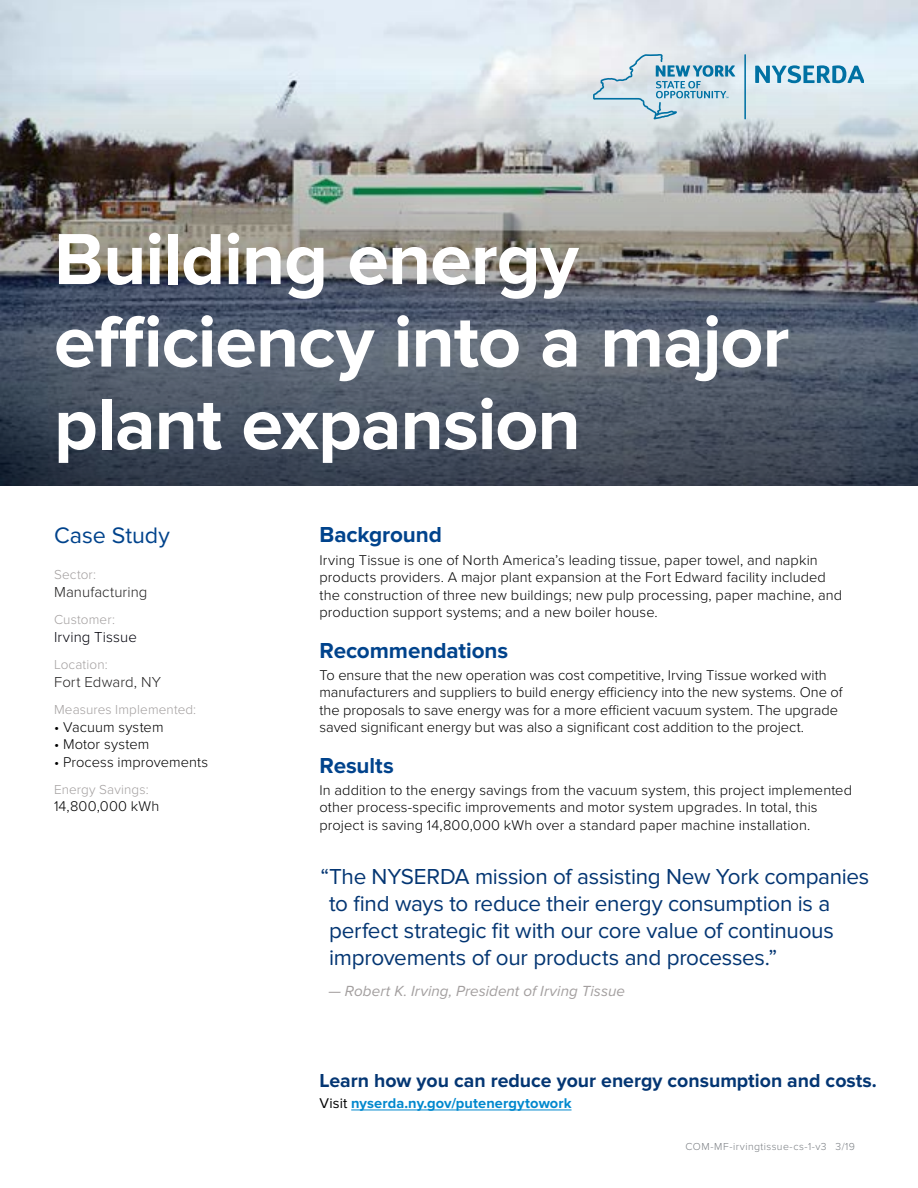
<style>
.page{position:relative;width:918px;height:1188px;background:#fff}
.page>*{position:absolute;margin:0;border:0;box-sizing:border-box;transform-origin:0 0}
.CS_Headline{font:700 75px/82.5px "Proxima Nova";letter-spacing:-.015em;color:#fff}
.t1{font:23.25px "Proxima Nova";color:#00438c}
.CS_Quote{font:22.5px/27px "Proxima Nova";letter-spacing:-.01em;color:#043673}
.CS_Sub_1{font:700 22.5px "Proxima Nova";letter-spacing:-.005em;color:#00438c}
.t2{font:700 19.5px "Proxima Nova";color:#043673}
.CS_Quote_Person{font:italic 15.15px "Proxima Nova";letter-spacing:.005em;color:#a39f9f}
.CS_Side_Body{font:300 15px "Proxima Nova";letter-spacing:.005em;color:#222121}
.CS_Side_Body-2{font:300 15px "Proxima Nova";letter-spacing:.01em;color:#00000a}
.CS_Body_Text{font:300 14.7px/17.5px "Proxima Nova";letter-spacing:.005em;color:#000}
.t3{font:700 14.7px "Proxima Nova";letter-spacing:.005em;color:#0088ce}
.CS_Side_Subhead{font:300 13.5px "Proxima Nova";letter-spacing:.01em;color:#a39f9f}
.t4{font:300 10.5px "Proxima Nova";letter-spacing:.04em;color:#797d82}
.s1{font-weight:400;color:#000}
</style>
<div class="page">
<svg style="left:0;top:0;width:918px;height:486px;background:#82888f"></svg>
<svg style="left:755px;top:65px;width:109px;height:18px;background:#74b1cd"></svg>
<hr style="left:744px;top:54px;width:2px;height:65px;background:#0071a3">
<svg style="left:593px;top:54px;width:142px;height:65px;background:#bfd6e1"></svg>
<hr style="left:351px;top:1110px;width:221px;height:1px;background:#0088ce">
<p class="CS_Headline" style="left:54px;top:220px;width:737px">Building energy efficiency into a major plant expansion</p>
<p class="t1" style="left:54px;top:522px;width:117px">Case Study</p>
<p class="CS_Side_Subhead" style="left:54px;top:565px;width:44px">Sector:</p>
<p class="CS_Side_Body" style="left:54px;top:581px;width:95px">Manufacturing</p>
<p class="CS_Side_Subhead" style="left:54px;top:610px;width:62px">Customer:</p>
<p class="CS_Side_Body-2" style="left:54px;top:626px;width:84px">Irving Tissue</p>
<p class="CS_Side_Subhead" style="left:54px;top:655px;width:55px">Location:</p>
<p class="CS_Side_Body" style="left:54px;top:671px;width:109px">Fort Edward, NY</p>
<p class="CS_Side_Subhead" style="left:54px;top:700px;width:144px">Measures Implemented:</p>
<p class="CS_Body_Text" style="left:54px;top:717px;width:111px">• Vacuum system</p>
<p class="CS_Body_Text" style="left:54px;top:735px;width:97px">• Motor system</p>
<p class="CS_Body_Text" style="left:54px;top:752px;width:156px">• Process improvements</p>
<p class="CS_Side_Subhead" style="left:54px;top:779px;width:96px">Energy Savings:</p>
<p class="CS_Body_Text" style="left:54px;top:797px;width:107px">14,800,000 kWh</p>
<p class="CS_Sub_1" style="left:320px;top:522px;width:124px">Background</p>
<p class="CS_Body_Text" style="left:320px;top:550px;width:524px">Irving Tissue is one of North America’s leading tissue, paper towel, and napkin products providers. A major plant expansion at the Fort Edward facility included the construction of three new buildings; new pulp processing, paper machine, and production support systems; and a new boiler house.</p>
<p class="CS_Sub_1" style="left:320px;top:637px;width:190px">Recommendations</p>
<p class="CS_Body_Text" style="left:320px;top:665px;width:525px">To ensure that the new operation was cost competitive, Irving Tissue worked with manufacturers and suppliers to build energy efficiency into the new systems. One of the proposals to save energy was for a more efficient vacuum system. The upgrade saved significant energy but was also a significant cost addition to the project.</p>
<p class="CS_Sub_1" style="left:320px;top:752px;width:76px">Results</p>
<p class="CS_Body_Text" style="left:320px;top:780px;width:534px">In addition to the energy savings from the vacuum system, this project implemented other process-specific improvements and motor system upgrades. In total, this project is saving 14,800,000 kWh over a standard paper machine installation.</p>
<p class="CS_Quote" style="left:329px;top:863px;width:542px;text-indent:-9px">“The NYSERDA mission of assisting New York companies to find ways to reduce their energy consumption is a perfect strategic fit with our core value of continuous improvements of our products and processes.”</p>
<p class="CS_Quote_Person" style="left:328px;top:980px;width:298px">— Robert K. Irving, President of Irving Tissue</p>
<p class="t2" style="left:320px;top:1069px;width:559px">Learn how you can reduce your energy consumption and costs.</p>
<p class="t3" style="left:320px;top:1095px;width:254px"><span class="s1">Visit</span> nyserda.ny.gov/putenergytowork</p>
<p class="t4" style="left:686px;top:1139px;width:171px">COM-MF-irvingtissue-cs-1-v3 3/19</p>
</div>
